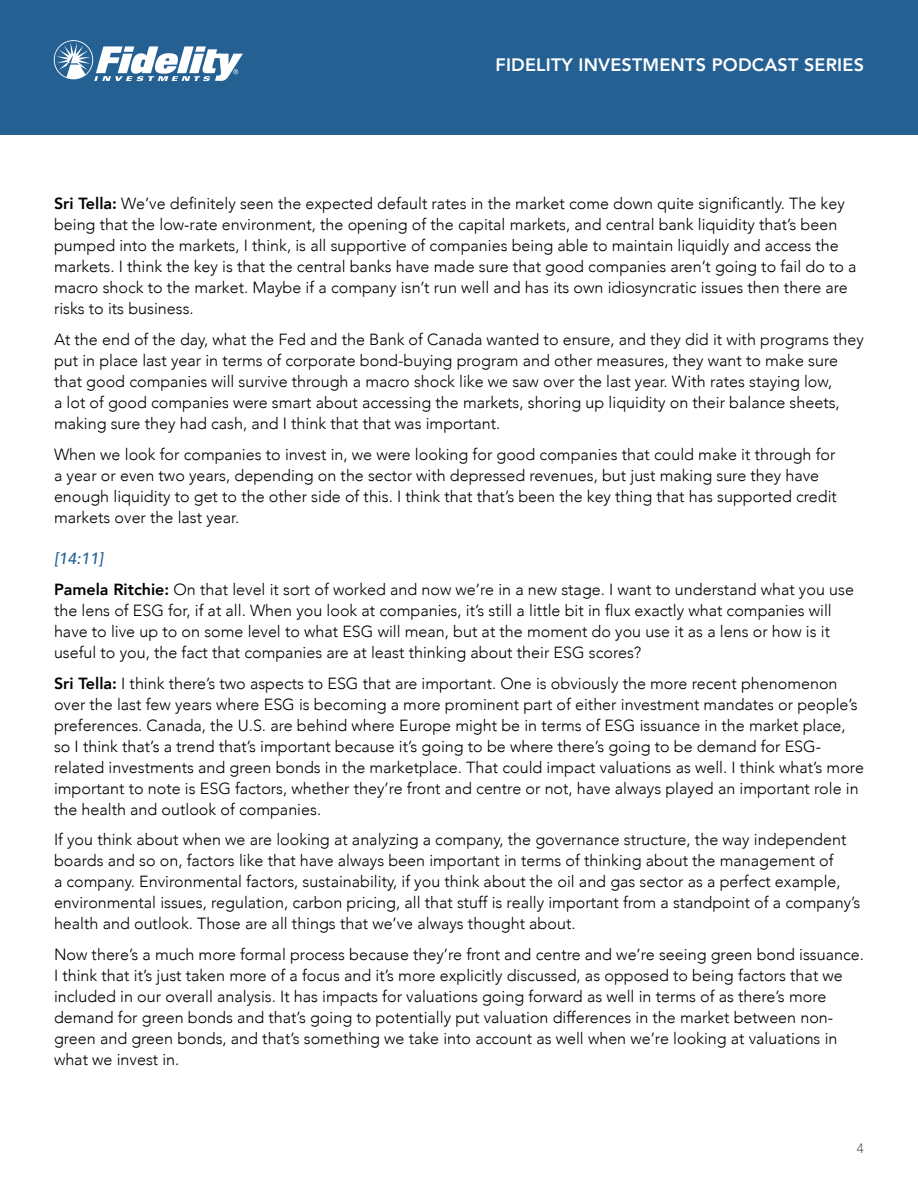
<style>
.page{position:relative;width:918px;height:1188px;background:#fff}
.page>*{position:absolute;margin:0;border:0;box-sizing:border-box;transform-origin:0 0}
.t1{font:800 18px "Avenir";letter-spacing:.01em;color:#fff}
.t2{font:300 16.2px/21px "Avenir";color:#000}
.t3{font:300 13.5px "Avenir";color:#58595b}
.s1{font-weight:800}
.s2{font-weight:500;font-style:italic;color:#256093}
</style>
<div class="page">
<div style="left:0;top:0;width:918px;height:135px;background:#256093"></div>
<svg style="left:54px;top:40px;width:189px;height:41px"></svg>
<p class="t1" style="left:496px;top:50px;width:370px">FIDELITY INVESTMENTS PODCAST SERIES</p>
<p class="t2" style="left:54px;top:193px;width:804px"><span class="s1">Sri Tella:</span> We’ve definitely seen the expected default rates in the market come down quite significantly. The key being that the low-rate environment, the opening of the capital markets, and central bank liquidity that’s been pumped into the markets, I think, is all supportive of companies being able to maintain liquidly and access the markets. I think the key is that the central banks have made sure that good companies aren’t going to fail do to a macro shock to the market. Maybe if a company isn’t run well and has its own idiosyncratic issues then there are risks to its business.</p>
<p class="t2" style="left:54px;top:329px;width:811px">At the end of the day, what the Fed and the Bank of Canada wanted to ensure, and they did it with programs they put in place last year in terms of corporate bond-buying program and other measures, they want to make sure that good companies will survive through a macro shock like we saw over the last year. With rates staying low,<br>a lot of good companies were smart about accessing the markets, shoring up liquidity on their balance sheets, making sure they had cash, and I think that that was important.</p>
<p class="t2" style="left:54px;top:444px;width:784px">When we look for companies to invest in, we were looking for good companies that could make it through for a year or even two years, depending on the sector with depressed revenues, but just making sure they have enough liquidity to get to the other side of this. I think that that’s been the key thing that has supported credit markets over the last year.</p>
<p class="t2" style="left:54px;top:543px;width:801px;line-height:30.8px"><span class="s2">[14:11]<br></span><span class="s1">Pamela Ritchie:</span> On that level it sort of worked and now we’re in a new stage. I want to understand what you use</p>
<p class="t2" style="left:54px;top:600px;width:779px;text-align:justify">the lens of ESG for, if at all. When you look at companies, it’s still a little bit in flux exactly what companies will have to live up to on some level to what ESG will mean, but at the moment do you use it as a lens or how is it useful to you, the fact that companies are at least thinking about their ESG scores?</p>
<p class="t2" style="left:54px;top:673px;width:812px"><span class="s1">Sri Tella:</span> I think there’s two aspects to ESG that are important. One is obviously the more recent phenomenon over the last few years where ESG is becoming a more prominent part of either investment mandates or people’s preferences. Canada, the U.S. are behind where Europe might be in terms of ESG issuance in the market place, so I think that’s a trend that’s important because it’s going to be where there’s going to be demand for ESG&shy;related investments and green bonds in the marketplace. That could impact valuations as well. I think what’s more important to note is ESG factors, whether they’re front and centre or not, have always played an important role in the health and outlook of companies.</p>
<p class="t2" style="left:54px;top:829px;width:808px">If you think about when we are looking at analyzing a company, the governance structure, the way independent boards and so on, factors like that have always been important in terms of thinking about the management of<br>a company. Environmental factors, sustainability, if you think about the oil and gas sector as a perfect example, environmental issues, regulation, carbon pricing, all that stuff is really important from a standpoint of a company’s health and outlook. Those are all things that we’ve always thought about.</p>
<p class="t2" style="left:54px;top:944px;width:812px">Now there’s a much more formal process because they’re front and centre and we’re seeing green bond issuance.<br>I think that it’s just taken more of a focus and it’s more explicitly discussed, as opposed to being factors that we included in our overall analysis. It has impacts for valuations going forward as well in terms of as there’s more demand for green bonds and that’s going to potentially put valuation differences in the market between non&shy;green and green bonds, and that’s something we take into account as well when we’re looking at valuations in what we invest in.</p>
<p class="t3" style="left:857px;top:1140px;width:9px">4</p>
</div>
